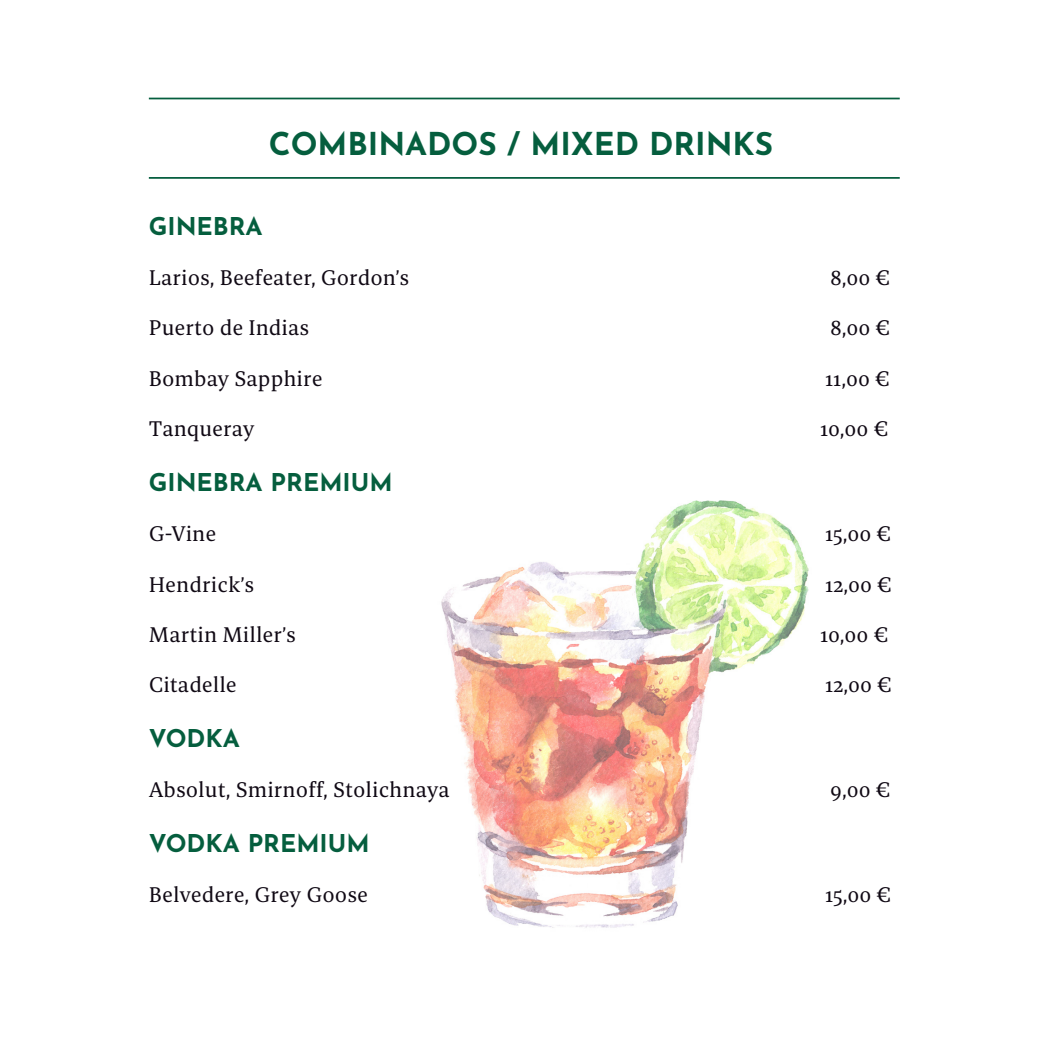
<style>
.page{position:relative;width:1042px;height:1042px;background:#fff}
.page>*{position:absolute;margin:0;border:0;box-sizing:border-box;transform-origin:0 0}
.t1{font:700 31.5px "Josefin Sans";color:#055e3e}
.t2{font:700 24.5px "Josefin Sans";color:#055e3e}
.t3{font:21px "Bespoke Serif";color:#100914}
</style>
<div class="page">
<img style="left:441px;top:500px;width:368px;height:428px">
<hr style="left:149px;top:98px;width:751px;height:1px;background:#055e3e">
<hr style="left:149px;top:177px;width:751px;height:2px;background:#055e3e">
<p class="t1" style="left:269px;top:116px;width:506px">COMBINADOS / MIXED DRINKS</p>
<p class="t2" style="left:149px;top:204px;width:115px">GINEBRA</p>
<p class="t3" style="left:149px;top:264px;width:262px">Larios, Beefeater, Gordon’s</p>
<p class="t3" style="left:830px;top:264px;width:62px">8,00 €</p>
<p class="t3" style="left:149px;top:315px;width:162px">Puerto de Indias</p>
<p class="t3" style="left:830px;top:315px;width:62px">8,00 €</p>
<p class="t3" style="left:149px;top:365px;width:175px">Bombay Sapphire</p>
<p class="t3" style="left:825px;top:365px;width:66px">11,00 €</p>
<p class="t3" style="left:149px;top:415px;width:107px">Tanqueray</p>
<p class="t3" style="left:820px;top:415px;width:70px">10,00 €</p>
<p class="t2" style="left:149px;top:460px;width:245px">GINEBRA PREMIUM</p>
<p class="t3" style="left:149px;top:520px;width:69px">G-Vine</p>
<p class="t3" style="left:825px;top:520px;width:68px">15,00 €</p>
<p class="t3" style="left:149px;top:571px;width:107px">Hendrick’s</p>
<p class="t3" style="left:825px;top:571px;width:68px">12,00 €</p>
<p class="t3" style="left:149px;top:621px;width:149px">Martin Miller’s</p>
<p class="t3" style="left:820px;top:621px;width:70px">10,00 €</p>
<p class="t3" style="left:149px;top:672px;width:90px">Citadelle</p>
<p class="t3" style="left:825px;top:672px;width:68px">12,00 €</p>
<p class="t2" style="left:149px;top:716px;width:92px">VODKA</p>
<p class="t3" style="left:149px;top:777px;width:303px">Absolut, Smirnoff, Stolichnaya</p>
<p class="t3" style="left:830px;top:777px;width:62px">9,00 €</p>
<p class="t2" style="left:149px;top:821px;width:222px">VODKA PREMIUM</p>
<p class="t3" style="left:149px;top:882px;width:221px">Belvedere, Grey Goose</p>
<p class="t3" style="left:825px;top:882px;width:68px">15,00 €</p>
</div>
